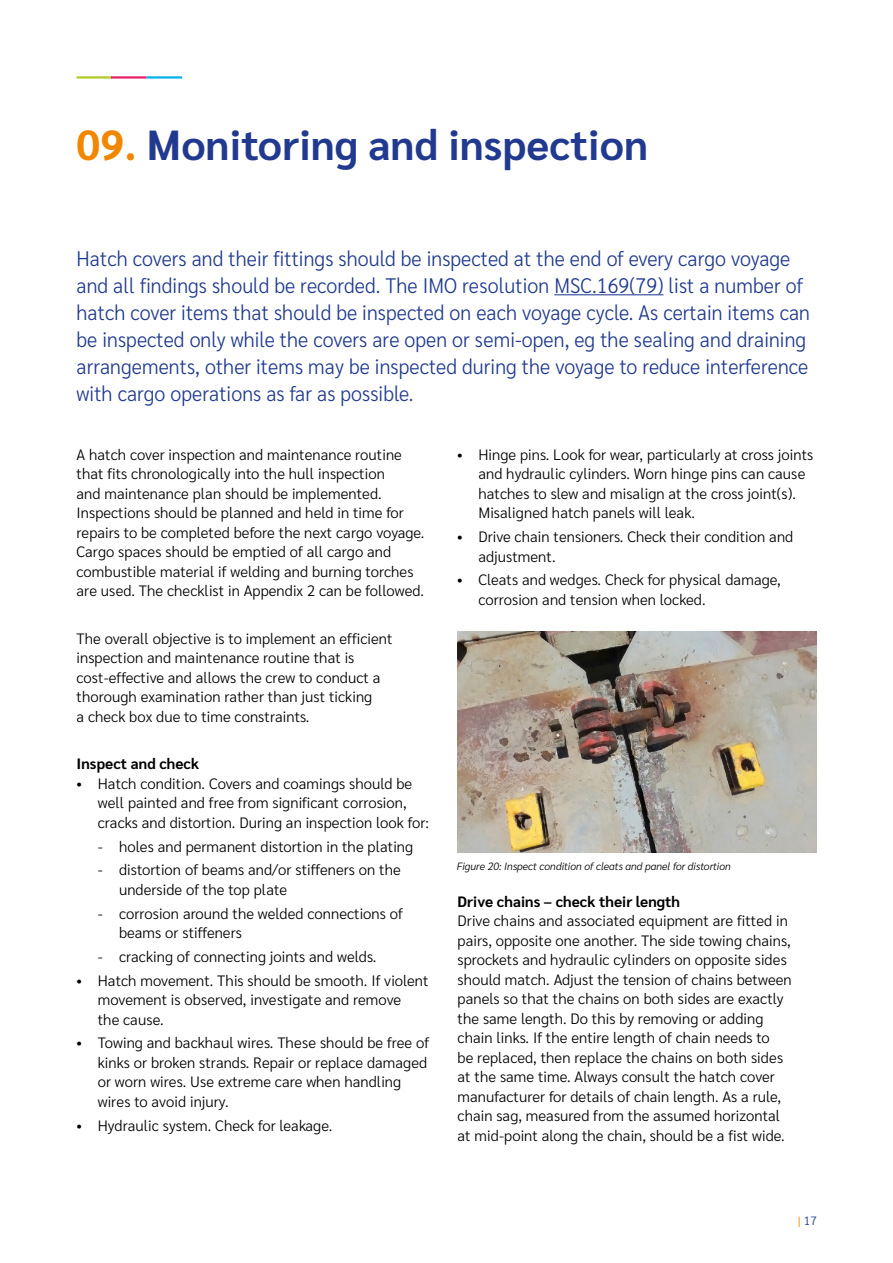
<style>
.page{position:relative;width:893px;height:1263px;background:#fff}
.page>*{position:absolute;margin:0;border:0;box-sizing:border-box;transform-origin:0 0}
.Chapter_Headline{font:700 42px "Sarabun";letter-spacing:.005em;color:#213a8f}
.Intro_copy{font:300 21px/27px "Sarabun";letter-spacing:.005em;color:#213a8f;scale:.94 1}
.Body_Copy_balanced{font:300 15px/19.5px "Sarabun";letter-spacing:.005em;color:#000}
.Body_Copy_balanced-2{font:700 15px "Sarabun";letter-spacing:.005em;color:#000}
.t1{font:300 12px "Sarabun";color:#213a8f}
.t2{font:italic 300 10.5px "Sarabun";color:#000}
.s1{color:#f18700}
.s2{font-weight:700}
</style>
<div class="page">
<hr style="left:77px;top:76px;width:35px;height:3px;background:#afcb27">
<hr style="left:111px;top:76px;width:36px;height:3px;background:#e71f69">
<hr style="left:147px;top:76px;width:35px;height:3px;background:#00b1eb">
<hr style="left:554px;top:294px;width:109px;height:1px;background:#213a8f">
<img style="left:457px;top:631px;width:360px;height:222px">
<p class="Chapter_Headline" style="left:77px;top:121px;width:573px"><span class="s1">09.</span> Monitoring and inspection</p>
<p class="Intro_copy" style="left:77px;top:245px;width:782px">Hatch covers and their fittings should be inspected at the end of every cargo voyage and all findings should be recorded. The IMO resolution MSC.169(79) list a number of hatch cover items that should be inspected on each voyage cycle. As certain items can be inspected only while the covers are open or semi-open, eg the sealing and draining arrangements, other items may be inspected during the voyage to reduce interference with cargo operations as far as possible.</p>
<p class="Body_Copy_balanced" style="left:77px;top:445px;width:349px">A hatch cover inspection and maintenance routine that fits chronologically into the hull inspection<br>and maintenance plan should be implemented.<br>Inspections should be planned and held in time for repairs to be completed before the next cargo voyage.<br>Cargo spaces should be emptied of all cargo and combustible material if welding and burning torches are used. The checklist in Appendix 2 can be followed.</p>
<p class="Body_Copy_balanced" style="left:77px;top:629px;width:317px">The overall objective is to implement an efficient inspection and maintenance routine that is cost-effective and allows the crew to conduct a thorough examination rather than just ticking<br>a check box due to time constraints.</p>
<p class="Body_Copy_balanced-2" style="left:77px;top:755px;width:124px">Inspect and check</p>
<p class="Body_Copy_balanced" style="left:98px;top:774px;width:333px;text-indent:-21px">• Hatch condition. Covers and coamings should be well painted and free from significant corrosion, cracks and distortion. During an inspection look for:</p>
<p class="Body_Copy_balanced" style="left:98px;top:837px;width:317px">- holes and permanent distortion in the plating</p>
<p class="Body_Copy_balanced" style="left:119px;top:860px;width:283px;text-indent:-21px">- distortion of beams and/or stiffeners on the underside of the top plate</p>
<p class="Body_Copy_balanced" style="left:119px;top:904px;width:285px;text-indent:-21px">- corrosion around the welded connections of beams or stiffeners</p>
<p class="Body_Copy_balanced" style="left:98px;top:947px;width:280px">- cracking of connecting joints and welds.</p>
<p class="Body_Copy_balanced" style="left:98px;top:971px;width:332px;text-indent:-21px">• Hatch movement. This should be smooth. If violent movement is observed, investigate and remove<br>the cause.</p>
<p class="Body_Copy_balanced" style="left:98px;top:1033px;width:333px;text-indent:-21px">• Towing and backhaul wires. These should be free of kinks or broken strands. Repair or replace damaged or worn wires. Use extreme care when handling wires to avoid injury.</p>
<p class="Body_Copy_balanced" style="left:77px;top:1116px;width:257px">• Hydraulic system. Check for leakage.</p>
<p class="Body_Copy_balanced" style="left:478px;top:445px;width:336px;text-indent:-21px">• Hinge pins. Look for wear, particularly at cross joints and hydraulic cylinders. Worn hinge pins can cause hatches to slew and misalign at the cross joint(s).<br>Misaligned hatch panels will leak.</p>
<p class="Body_Copy_balanced" style="left:478px;top:527px;width:316px;text-indent:-21px">• Drive chain tensioners. Check their condition and adjustment.</p>
<p class="Body_Copy_balanced" style="left:478px;top:570px;width:304px;text-indent:-21px">• Cleats and wedges. Check for physical damage, corrosion and tension when locked.</p>
<p class="t2" style="left:457px;top:860px;width:276px">Figure 20: Inspect condition of cleats and panel for distortion</p>
<p class="Body_Copy_balanced" style="left:458px;top:892px;width:336px"><span class="s2">Drive chains – check their length<br></span>Drive chains and associated equipment are fitted in pairs, opposite one another. The side towing chains, sprockets and hydraulic cylinders on opposite sides should match. Adjust the tension of chains between panels so that the chains on both sides are exactly the same length. Do this by removing or adding chain links. If the entire length of chain needs to<br>be replaced, then replace the chains on both sides at the same time. Always consult the hatch cover manufacturer for details of chain length. As a rule, chain sag, measured from the assumed horizontal at mid-point along the chain, should be a fist wide.</p>
<p class="t1" style="left:798px;top:1213px;width:21px"><span class="s1">|</span> 17</p>
</div>
